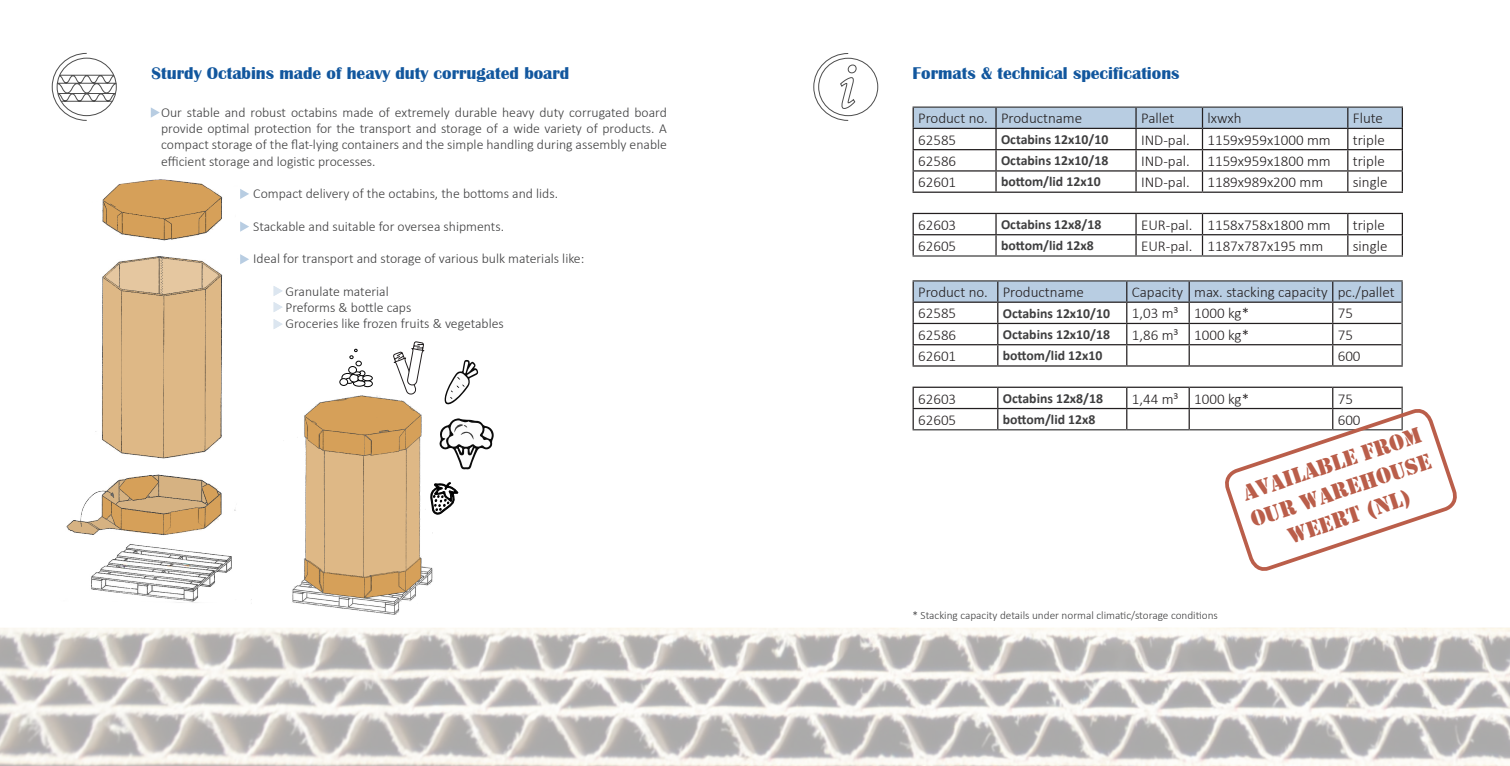
<style>
.page{position:relative;width:1510px;height:766px;background:#fff}
.page>*{position:absolute;margin:0;border:0;box-sizing:border-box;transform-origin:0 0}
.t1{font:23px/27.6px "Stencil";color:#ba5e4a;text-align:center}
.t2{font:700 17.5px "Britannic";color:#12579e}
.t3{font:300 15px "Calibri";color:#231f20}
.t4{font:300 13.75px/16.2px "Calibri";color:#3e3e3f;text-align:justify}
.t5{font:700 13.75px "Calibri";color:#3e3e3f}
.t6{font:300 11.25px "Calibri";color:#3e3e3f}
</style>
<div class="page">
<svg style="left:151px;top:107px;width:9px;height:11px"></svg>
<hr style="left:912px;top:106px;width:84px;height:2px;background:#3e3e3f">
<hr style="left:1347px;top:106px;width:55px;height:2px;background:#3e3e3f">
<hr style="left:912px;top:255px;width:84px;height:1px;background:#3e3e3f">
<hr style="left:996px;top:255px;width:140px;height:1px;background:#3e3e3f">
<hr style="left:1136px;top:255px;width:66px;height:1px;background:#3e3e3f">
<hr style="left:1202px;top:255px;width:145px;height:1px;background:#3e3e3f">
<hr style="left:1347px;top:255px;width:55px;height:1px;background:#3e3e3f">
<hr style="left:1136px;top:106px;width:66px;height:2px;background:#3e3e3f">
<hr style="left:1202px;top:106px;width:145px;height:2px;background:#3e3e3f">
<svg style="left:912px;top:107px;width:490px;height:148px"></svg>
<hr style="left:1136px;top:128px;width:66px;height:1px;background:#231f20">
<hr style="left:1202px;top:128px;width:145px;height:1px;background:#231f20">
<hr style="left:996px;top:149px;width:140px;height:1px;background:#231f20">
<hr style="left:996px;top:106px;width:140px;height:2px;background:#3e3e3f">
<hr style="left:996px;top:128px;width:140px;height:1px;background:#231f20">
<svg style="left:52px;top:53px;width:65px;height:68px"></svg>
<svg style="left:813px;top:53px;width:43px;height:68px"></svg>
<svg style="left:274px;top:286px;width:9px;height:10px"></svg>
<svg style="left:274px;top:302px;width:9px;height:10px"></svg>
<svg style="left:274px;top:319px;width:9px;height:10px"></svg>
<hr style="left:912px;top:280px;width:85px;height:1px;background:#3e3e3f">
<hr style="left:1126px;top:280px;width:63px;height:1px;background:#3e3e3f">
<hr style="left:1189px;top:280px;width:143px;height:1px;background:#3e3e3f">
<hr style="left:1332px;top:280px;width:70px;height:1px;background:#3e3e3f">
<hr style="left:997px;top:280px;width:129px;height:1px;background:#3e3e3f">
<svg style="left:912px;top:281px;width:545px;height:290px"></svg>
<img style="left:0;top:627px;width:1509px;height:138px">
<img style="left:292px;top:383px;width:141px;height:232px">
<img style="left:66px;top:179px;width:186px;height:424px">
<svg style="left:444px;top:360px;width:34px;height:44px"></svg>
<svg style="left:430px;top:482px;width:28px;height:33px"></svg>
<svg style="left:439px;top:418px;width:55px;height:51px"></svg>
<div style="left:341px;top:373px;width:13px;height:9px;border:1px solid #000;border-radius:50%"></div>
<svg style="left:363px;top:380px;width:9px;height:6px"></svg>
<div style="left:362px;top:380px;width:11px;height:7px;border:1px solid #000;border-radius:50%"></div>
<div style="left:353px;top:380px;width:12px;height:6px;background:#fff;border-radius:50%"></div>
<div style="left:353px;top:380px;width:12px;height:6px;border:1px solid #000;border-radius:50%"></div>
<div style="left:345px;top:377px;width:9px;height:7px;border:1px solid #000;border-radius:50%"></div>
<div style="left:340px;top:378px;width:8px;height:7px;background:#fff;border-radius:50%"></div>
<div style="left:339px;top:378px;width:9px;height:8px;border:1px solid #000;border-radius:50%"></div>
<div style="left:349px;top:374px;width:10px;height:8px;border:1px solid #000;border-radius:50%"></div>
<div style="left:348px;top:366px;width:9px;height:8px;border:1px solid #000;border-radius:50%"></div>
<div style="left:357px;top:375px;width:7px;height:6px;border:1px solid #000;border-radius:50%"></div>
<div style="left:362px;top:375px;width:11px;height:6px;border:1px solid #000;border-radius:50%"></div>
<svg style="left:349px;top:348px;width:16px;height:32px"></svg>
<svg style="left:392px;top:341px;width:33px;height:53px"></svg>
<p class="t2" style="left:151px;top:63px;width:419px">Sturdy Octabins made of heavy duty corrugated board</p>
<p class="t4" style="left:161px;top:104px;width:507px;text-indent:-11px">• Our stable and robust octabins made of extremely durable heavy duty corrugated board provide optimal protection for the transport and storage of a wide variety of products. A compact storage of the flat-lying containers and the simple handling during assembly enable efficient storage and logistic processes.</p>
<p class="t4" style="left:253px;top:185px;width:306px">Compact delivery of the octabins, the bottoms and lids.</p>
<p class="t4" style="left:253px;top:218px;width:252px">Stackable and suitable for oversea shipments.</p>
<p class="t4" style="left:253px;top:250px;width:332px">Ideal for transport and storage of various bulk materials like:</p>
<p class="t4" style="left:285px;top:283px;width:105px">Granulate material</p>
<p class="t4" style="left:285px;top:299px;width:127px">Preforms &amp; bottle caps</p>
<p class="t4" style="left:285px;top:315px;width:220px">Groceries like frozen fruits &amp; vegetables</p>
<p class="t2" style="left:912px;top:63px;width:268px">Formats &amp; technical specifications</p>
<p class="t3" style="left:918px;top:109px;width:71px">Product no.</p>
<p class="t3" style="left:1001px;top:109px;width:83px">Productname</p>
<p class="t3" style="left:1141px;top:109px;width:35px">Pallet</p>
<p class="t3" style="left:1207px;top:109px;width:36px">lxwxh</p>
<p class="t3" style="left:1352px;top:109px;width:32px">Flute</p>
<p class="t3" style="left:918px;top:130px;width:40px">62585</p>
<p class="t5" style="left:1001px;top:130px;width:109px">Octabins 12x10/10</p>
<p class="t3" style="left:1141px;top:130px;width:50px">IND-pal.</p>
<p class="t3" style="left:1207px;top:130px;width:125px">1159x959x1000 mm</p>
<p class="t3" style="left:1352px;top:130px;width:33px">triple</p>
<p class="t3" style="left:918px;top:152px;width:40px">62586</p>
<p class="t5" style="left:1001px;top:152px;width:109px">Octabins 12x10/18</p>
<p class="t3" style="left:1141px;top:152px;width:50px">IND-pal.</p>
<p class="t3" style="left:1207px;top:152px;width:125px">1159x959x1800 mm</p>
<p class="t3" style="left:1352px;top:152px;width:33px">triple</p>
<p class="t3" style="left:918px;top:173px;width:40px">62601</p>
<p class="t5" style="left:1001px;top:173px;width:101px">bottom/lid 12x10</p>
<p class="t3" style="left:1141px;top:173px;width:50px">IND-pal.</p>
<p class="t3" style="left:1207px;top:173px;width:117px">1189x989x200 mm</p>
<p class="t3" style="left:1352px;top:173px;width:36px">single</p>
<p class="t3" style="left:918px;top:215px;width:40px">62603</p>
<p class="t5" style="left:1001px;top:215px;width:102px">Octabins 12x8/18</p>
<p class="t3" style="left:1141px;top:215px;width:53px">EUR-pal.</p>
<p class="t3" style="left:1207px;top:215px;width:125px">1158x758x1800 mm</p>
<p class="t3" style="left:1352px;top:215px;width:33px">triple</p>
<p class="t3" style="left:918px;top:237px;width:40px">62605</p>
<p class="t5" style="left:1001px;top:237px;width:94px">bottom/lid 12x8</p>
<p class="t3" style="left:1141px;top:237px;width:53px">EUR-pal.</p>
<p class="t3" style="left:1207px;top:237px;width:117px">1187x787x195 mm</p>
<p class="t3" style="left:1352px;top:237px;width:36px">single</p>
<p class="t3" style="left:918px;top:283px;width:71px">Product no.</p>
<p class="t3" style="left:1002px;top:283px;width:83px">Productname</p>
<p class="t3" style="left:1131px;top:283px;width:53px">Capacity</p>
<p class="t3" style="left:1194px;top:283px;width:135px">max. stacking capacity</p>
<p class="t3" style="left:1337px;top:283px;width:59px">pc./pallet</p>
<p class="t3" style="left:918px;top:304px;width:40px">62585</p>
<p class="t5" style="left:1002px;top:304px;width:109px">Octabins 12x10/10</p>
<p class="t3" style="left:1131px;top:304px;width:48px">1,03 m³</p>
<p class="t3" style="left:1194px;top:304px;width:56px">1000 kg*</p>
<p class="t3" style="left:1337px;top:304px;width:17px">75</p>
<p class="t3" style="left:918px;top:325px;width:40px">62586</p>
<p class="t5" style="left:1002px;top:325px;width:109px">Octabins 12x10/18</p>
<p class="t3" style="left:1131px;top:325px;width:48px">1,86 m³</p>
<p class="t3" style="left:1194px;top:325px;width:56px">1000 kg*</p>
<p class="t3" style="left:1337px;top:325px;width:17px">75</p>
<p class="t3" style="left:918px;top:346px;width:40px">62601</p>
<p class="t5" style="left:1002px;top:346px;width:101px">bottom/lid 12x10</p>
<p class="t3" style="left:1337px;top:346px;width:24px">600</p>
<p class="t3" style="left:918px;top:389px;width:40px">62603</p>
<p class="t5" style="left:1002px;top:389px;width:102px">Octabins 12x8/18</p>
<p class="t3" style="left:1131px;top:389px;width:48px">1,44 m³</p>
<p class="t3" style="left:1194px;top:389px;width:56px">1000 kg*</p>
<p class="t3" style="left:1337px;top:389px;width:17px">75</p>
<p class="t3" style="left:918px;top:410px;width:40px">62605</p>
<p class="t5" style="left:1002px;top:410px;width:94px">bottom/lid 12x8</p>
<p class="t3" style="left:1337px;top:410px;width:24px">600</p>
<p class="t1" style="left:1238px;top:480px;width:190px;rotate:-18deg">available from our Warehouse<br>Weert (NL)</p>
<p class="t6" style="left:912px;top:607px;width:307px">* Stacking capacity details under normal climatic/storage conditions</p>
</div>
